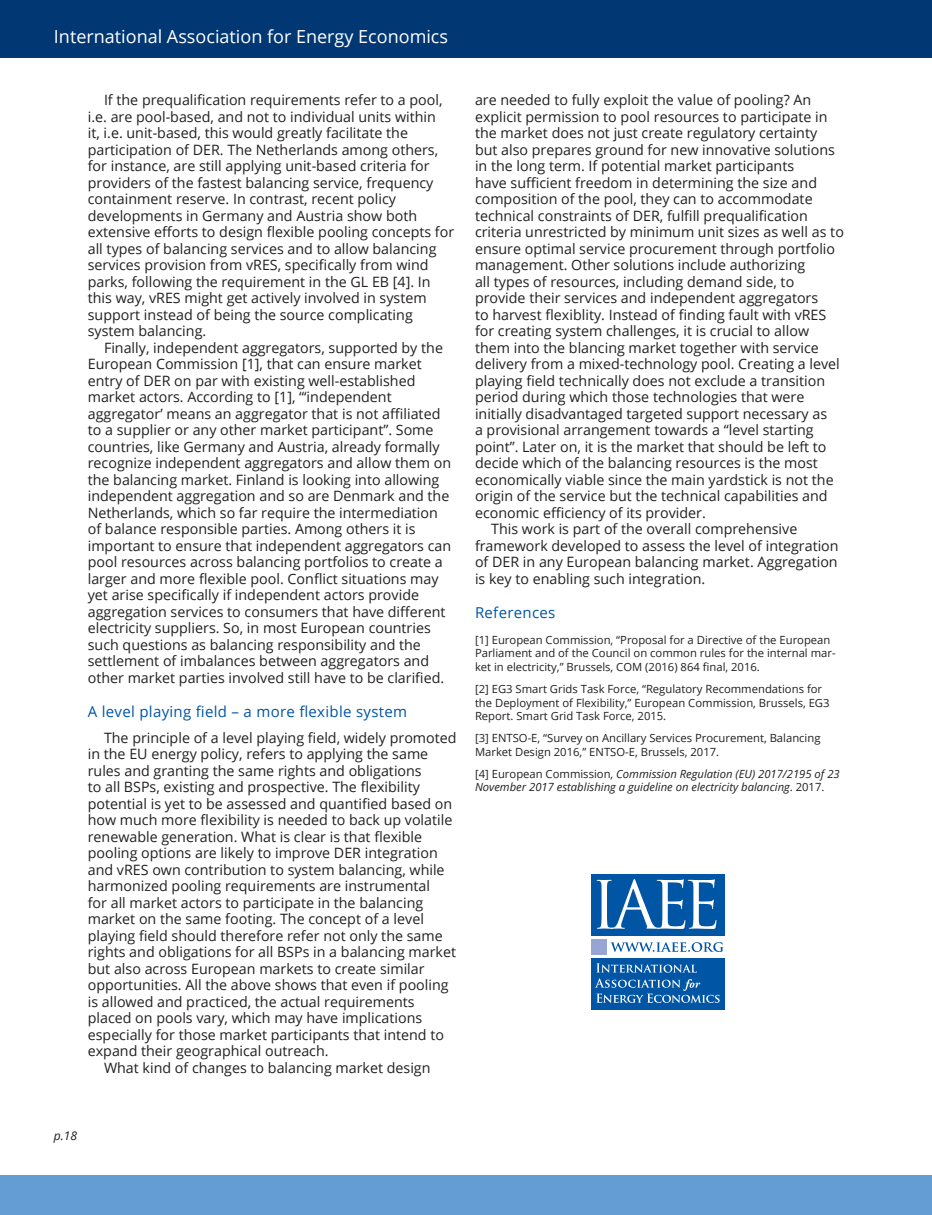
<style>
.page{position:relative;width:932px;height:1215px;background:#fff}
.page>*{position:absolute;margin:0;border:0;box-sizing:border-box;transform-origin:0 0}
.t1{font:18px "Open Sans";color:#fff}
.t2{font:15px "Open Sans";letter-spacing:.02em;color:#0155a5}
.t3{font:14.25px/16.5px "Open Sans";color:#231f20}
.t4{font:italic 12px "Open Sans";color:#231f20}
.t5{font:11.25px/13.5px "Open Sans";color:#231f20}
.t6{font:italic 11.25px/13.5px "Open Sans";color:#231f20}
.s1{font-style:normal}
</style>
<div class="page">
<div style="left:0;top:1176px;width:932px;height:39px;background:#639dd4"></div>
<div style="left:0;top:1px;width:932px;height:57px;background:#013874"></div>
<div style="left:591px;top:874px;width:133px;height:62px;background:#0155a5"></div>
<div style="left:591px;top:958px;width:133px;height:51px;background:#0155a5"></div>
<svg style="left:596px;top:879px;width:120px;height:50px"></svg>
<svg style="left:610px;top:942px;width:113px;height:10px"></svg>
<div style="left:591px;top:939px;width:15px;height:15px;background:#96a5d3"></div>
<svg style="left:594px;top:963px;width:125px;height:40px"></svg>
<p class="t1" style="left:54px;top:25px;width:396px">International Association for Energy Economics</p>
<p class="t3" style="left:88px;top:92px;width:368px;text-indent:16px">If the prequalification requirements refer to a pool, i.e. are pool-based, and not to individual units within<br>it, i.e. unit-based, this would greatly facilitate the participation of DER. The Netherlands among others, for instance, are still applying unit-based criteria for providers of the fastest balancing service, frequency containment reserve. In contrast, recent policy developments in Germany and Austria show both extensive efforts to design flexible pooling concepts for all types of balancing services and to allow balancing services provision from vRES, specifically from wind parks, following the requirement in the GL EB [4]. In this way, vRES might get actively involved in system support instead of being the source complicating system balancing.</p>
<p class="t3" style="left:88px;top:339px;width:365px;text-indent:16px">Finally, independent aggregators, supported by the European Commission [1], that can ensure market entry of DER on par with existing well-established market actors. According to [1], “‘independent aggregator’ means an aggregator that is not affiliated to a supplier or any other market participant”. Some countries, like Germany and Austria, already formally recognize independent aggregators and allow them on the balancing market. Finland is looking into allowing independent aggregation and so are Denmark and the Netherlands, which so far require the intermediation of balance responsible parties. Among others it is important to ensure that independent aggregators can pool resources across balancing portfolios to create a larger and more flexible pool. Conflict situations may yet arise specifically if independent actors provide aggregation services to consumers that have different electricity suppliers. So, in most European countries such questions as balancing responsibility and the settlement of imbalances between aggregators and other market parties involved still have to be clarified.</p>
<p class="t2" style="left:88px;top:702px;width:321px">A level playing field – a more flexible system</p>
<p class="t3" style="left:104px;top:729px;width:354px">The principle of a level playing field, widely promoted</p>
<p class="t3" style="left:88px;top:745px;width:342px">in the EU energy policy, refers to applying the same</p>
<p class="t3" style="left:88px;top:762px;width:335px">rules and granting the same rights and obligations</p>
<p class="t3" style="left:88px;top:778px;width:334px">to all BSPs, existing and prospective. The flexibility</p>
<p class="t3" style="left:88px;top:795px;width:366px">potential is yet to be assessed and quantified based on</p>
<p class="t3" style="left:88px;top:811px;width:366px">how much more flexibility is needed to back up volatile</p>
<p class="t3" style="left:88px;top:828px;width:336px">renewable generation. What is clear is that flexible</p>
<p class="t3" style="left:88px;top:844px;width:351px">pooling options are likely to improve DER integration</p>
<p class="t3" style="left:88px;top:861px;width:358px">and vRES own contribution to system balancing, while</p>
<p class="t3" style="left:88px;top:877px;width:344px">harmonized pooling requirements are instrumental</p>
<p class="t3" style="left:88px;top:894px;width:337px">for all market actors to participate in the balancing</p>
<p class="t3" style="left:88px;top:910px;width:337px">market on the same footing. The concept of a level</p>
<p class="t3" style="left:88px;top:927px;width:356px">playing field should therefore refer not only the same</p>
<p class="t3" style="left:88px;top:943px;width:370px">rights and obligations for all BSPs in a balancing market</p>
<p class="t3" style="left:88px;top:960px;width:338px">but also across European markets to create similar</p>
<p class="t3" style="left:88px;top:976px;width:362px">opportunities. All the above shows that even if pooling</p>
<p class="t3" style="left:88px;top:993px;width:328px">is allowed and practiced, the actual requirements</p>
<p class="t3" style="left:88px;top:1009px;width:336px">placed on pools vary, which may have implications</p>
<p class="t3" style="left:88px;top:1026px;width:358px">especially for those market participants that intend to</p>
<p class="t3" style="left:88px;top:1042px;width:242px">expand their geographical outreach.</p>
<p class="t3" style="left:104px;top:1059px;width:328px">What kind of changes to balancing market design</p>
<p class="t3" style="left:475px;top:92px;width:338px">are needed to fully exploit the value of pooling? An</p>
<p class="t3" style="left:475px;top:108px;width:354px">explicit permission to pool resources to participate in</p>
<p class="t3" style="left:475px;top:125px;width:344px">the market does not just create regulatory certainty</p>
<p class="t3" style="left:475px;top:141px;width:361px">but also prepares ground for new innovative solutions</p>
<p class="t3" style="left:475px;top:158px;width:321px">in the long term. If potential market participants</p>
<p class="t3" style="left:475px;top:174px;width:343px">have sufficient freedom in determining the size and</p>
<p class="t3" style="left:475px;top:191px;width:339px">composition of the pool, they can to accommodate</p>
<p class="t3" style="left:475px;top:207px;width:334px">technical constraints of DER, fulfill prequalification</p>
<p class="t3" style="left:475px;top:224px;width:370px">criteria unrestricted by minimum unit sizes as well as to</p>
<p class="t3" style="left:475px;top:240px;width:361px">ensure optimal service procurement through portfolio</p>
<p class="t3" style="left:475px;top:257px;width:332px">management. Other solutions include authorizing</p>
<p class="t3" style="left:475px;top:273px;width:321px">all types of resources, including demand side, to</p>
<p class="t3" style="left:475px;top:290px;width:345px">provide their services and independent aggregators</p>
<p class="t3" style="left:475px;top:306px;width:353px">to harvest flexiblity. Instead of finding fault with vRES</p>
<p class="t3" style="left:475px;top:323px;width:335px">for creating system challenges, it is crucial to allow</p>
<p class="t3" style="left:475px;top:339px;width:345px">them into the blancing market together with service</p>
<p class="t3" style="left:475px;top:356px;width:366px">delivery from a mixed-technology pool. Creating a level</p>
<p class="t3" style="left:475px;top:372px;width:352px">playing field technically does not exclude a transition</p>
<p class="t3" style="left:475px;top:389px;width:331px">period during which those technologies that were</p>
<p class="t3" style="left:475px;top:405px;width:354px">initially disadvantaged targeted support necessary as</p>
<p class="t3" style="left:475px;top:422px;width:340px">a provisional arrangement towards a “level starting</p>
<p class="t3" style="left:475px;top:438px;width:353px">point”. Later on, it is the market that should be left to</p>
<p class="t3" style="left:475px;top:455px;width:344px">decide which of the balancing resources is the most</p>
<p class="t3" style="left:475px;top:471px;width:360px">economically viable since the main yardstick is not the</p>
<p class="t3" style="left:475px;top:488px;width:354px">origin of the service but the technical capabilities and</p>
<p class="t3" style="left:475px;top:504px;width:232px">economic efficiency of its provider.</p>
<p class="t3" style="left:491px;top:521px;width:307px">This work is part of the overall comprehensive</p>
<p class="t3" style="left:475px;top:537px;width:365px">framework developed to assess the level of integration</p>
<p class="t3" style="left:475px;top:554px;width:364px">of DER in any European balancing market. Aggregation</p>
<p class="t3" style="left:475px;top:570px;width:232px">is key to enabling such integration.</p>
<p class="t2" style="left:475px;top:603px;width:82px">References</p>
<p class="t5" style="left:475px;top:633px;width:362px">[1] European Commission, “Proposal for a Directive of the European<br>Parliament and of the Council on common rules for the internal mar&shy;ket in electricity,” Brussels, COM (2016) 864 final, 2016.</p>
<p class="t5" style="left:475px;top:682px;width:356px">[2] EG3 Smart Grids Task Force, “Regulatory Recommendations for the Deployment of Flexibility,” European Commission, Brussels, EG3<br>Report. Smart Grid Task Force, 2015.</p>
<p class="t5" style="left:475px;top:731px;width:347px">[3] ENTSO-E, “Survey on Ancillary Services Procurement, Balancing<br>Market Design 2016,” ENTSO-E, Brussels, 2017.</p>
<p class="t6" style="left:475px;top:767px;width:366px"><span class="s1">[4] European Commission,</span> Commission Regulation (EU) 2017/2195 of 23<br>November 2017 establishing a guideline on electricity balancing<span class="s1">. 2017.</span></p>
<p class="t4" style="left:54px;top:1127px;width:25px">p.18</p>
</div>
